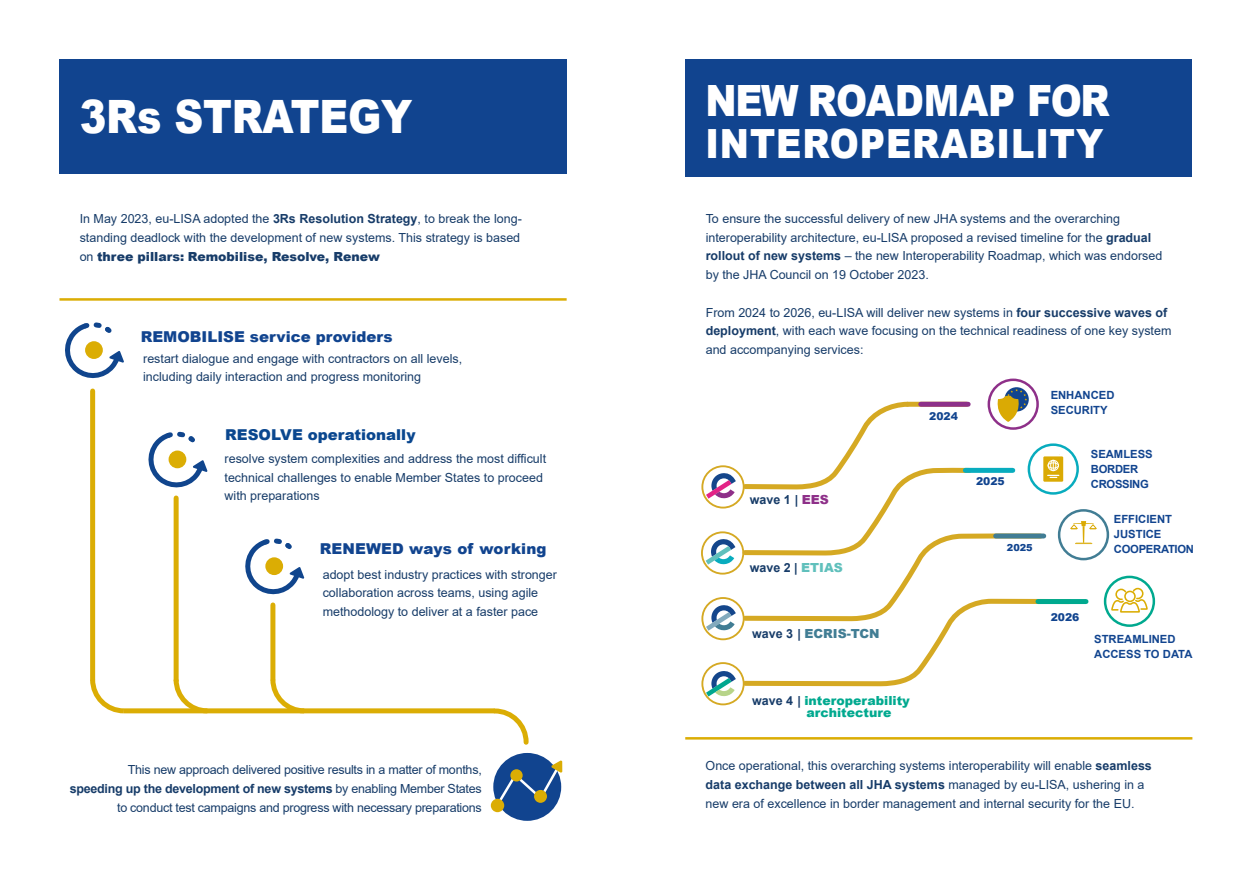
<style>
.page{position:relative;width:1248px;height:886px;background:#fff}
.page>*{position:absolute;margin:0;border:0;box-sizing:border-box;transform-origin:0 0}
.t1{font:900 46px "Arial";letter-spacing:-.005em;color:#fff;scale:.87 1}
.t2{font:900 43.12px "Arial";letter-spacing:-.03em;color:#fff;scale:.87 1}
.t3{font:900 40.25px "Arial";letter-spacing:.025em;color:#fff;scale:.87 1}
.t4{font:900 15px "Arial";color:#11448f}
.t5{font:900 15px "Arial";color:#0a478f}
.t6{font:12.5px/18.8px "Arial";color:#173c69}
.t7{font:12.5px/18.8px "Arial";letter-spacing:-.02em;color:#173c69;text-align:right}
.t8{font:900 12.5px/12.5px "Arial";color:#00a98f}
.t9{font:900 12.5px "Arial";color:#417d94}
.t10{font:700 12.5px "Arial";color:#173c69}
.t11{font:700 12.5px "Arial";color:#173c68}
.t12{font:700 11.25px/15px "Arial";color:#11448f}
.t13{font:700 11.25px/15px "Arial";letter-spacing:-.025em;color:#11448f}
.t14{font:900 10.75px "Arial";color:#11448f}
.t15{font:900 9.62px "Arial";color:#11448f}
.s1{font-weight:700}
.s2{font-weight:900}
.s3{color:#173c69}
.s4{font-weight:900;color:#8e3089}
.s5{color:#173c68}
.s6{font-weight:900;color:#60c0bc}
.s7{font-weight:700;color:#173c69}
.s8{font-weight:700;color:#173c68}
</style>
<div class="page">
<div style="left:90px;top:391px;width:5px;height:288px;background:#dbad04"></div>
<div style="left:174px;top:498px;width:5px;height:183px;background:#dbad04"></div>
<div style="left:270px;top:605px;width:5px;height:74px;background:#dbad04"></div>
<svg style="left:90px;top:674px;width:39px;height:40px"></svg>
<svg style="left:171px;top:674px;width:41px;height:40px"></svg>
<svg style="left:268px;top:674px;width:41px;height:40px"></svg>
<svg style="left:490px;top:708px;width:39px;height:37px"></svg>
<div style="left:124px;top:708px;width:371px;height:5px;background:#dbad04"></div>
<hr style="left:59px;top:298px;width:507px;height:3px;background:#dbad04">
<div style="left:493px;top:753px;width:68px;height:68px;background:#11448f;border-radius:50%"></div>
<div style="left:491px;top:799px;width:13px;height:13px;background:#dbad04;border-radius:50%"></div>
<svg style="left:496px;top:760px;width:67px;height:44px"></svg>
<div style="left:59px;top:59px;width:507px;height:115px;background:#11448f"></div>
<svg style="left:245px;top:538px;width:59px;height:57px"></svg>
<div style="left:265px;top:557px;width:18px;height:18px;background:#dbad04;border-radius:50%"></div>
<svg style="left:148px;top:431px;width:60px;height:57px"></svg>
<div style="left:168px;top:450px;width:18px;height:18px;background:#dbad04;border-radius:50%"></div>
<svg style="left:65px;top:322px;width:59px;height:57px"></svg>
<div style="left:85px;top:341px;width:18px;height:18px;background:#dbad04;border-radius:50%"></div>
<hr style="left:685px;top:737px;width:507px;height:2px;background:#dbad04">
<svg style="left:988px;top:380px;width:49px;height:48px"></svg>
<svg style="left:1004px;top:387px;width:24px;height:24px"></svg>
<svg style="left:1104px;top:577px;width:49px;height:49px"></svg>
<div style="left:1103px;top:576px;width:51px;height:51px;border:2px solid #00a98f;border-radius:50%"></div>
<svg style="left:1110px;top:587px;width:38px;height:40px"></svg>
<div style="left:701px;top:531px;width:43px;height:43px;border:2px solid #d5a923;border-radius:50%"></div>
<div style="left:701px;top:597px;width:43px;height:43px;border:2px solid #d5a923;border-radius:50%"></div>
<div style="left:701px;top:662px;width:43px;height:43px;border:2px solid #d5a923;border-radius:50%"></div>
<div style="left:701px;top:465px;width:43px;height:43px;border:2px solid #d5a923;border-radius:50%"></div>
<svg style="left:705px;top:389px;width:391px;height:307px"></svg>
<div style="left:920px;top:402px;width:48px;height:5px;background:#8e3089"></div>
<div style="left:1037px;top:599px;width:48px;height:5px;background:#00a98f"></div>
<div style="left:995px;top:533px;width:48px;height:5px;background:#417d94"></div>
<div style="left:685px;top:60px;width:506px;height:117px;background:#11448f"></div>
<div style="left:965px;top:468px;width:47px;height:5px;background:#08acbe"></div>
<h1 class="t1" style="left:80px;top:83px;width:384px">3Rs STRATEGY</h1>
<p class="t6" style="left:80px;top:209px;width:443px">In May 2023, eu-LISA adopted the <span class="s1">3Rs Resolution Strategy</span>, to break the long&shy;standing deadlock with the development of new systems. This strategy is based on <span class="s2">three pillars: Remobilise, Resolve, Renew</span></p>
<p class="t4" style="left:141px;top:326px;width:253px">REMOBILISE service providers</p>
<p class="t6" style="left:143px;top:349px;width:320px">restart dialogue and engage with contractors on all levels, including daily interaction and progress monitoring</p>
<p class="t5" style="left:225px;top:424px;width:192px">RESOLVE operationally</p>
<p class="t6" style="left:224px;top:449px;width:323px">resolve system complexities and address the most difficult technical challenges to enable Member States to proceed with preparations</p>
<p class="t4" style="left:320px;top:538px;width:228px">RENEWED ways of working</p>
<p class="t6" style="left:323px;top:565px;width:236px">adopt best industry practices with stronger collaboration across teams, using agile methodology to deliver at a faster pace</p>
<p class="t7" style="left:70px;top:760px;width:413px">This new approach delivered positive results in a matter of months,<br><span class="s1">speeding up the development of new systems</span> by enabling Member States to conduct test campaigns and progress with necessary preparations</p>
<h2 class="t2" style="left:705px;top:69px;width:466px">NEW ROADMAP FOR</h2>
<h3 class="t3" style="left:705px;top:115px;width:458px">INTEROPERABILITY</h3>
<p class="t6" style="left:705px;top:209px;width:458px">To ensure the successful delivery of new JHA systems and the overarching interoperability architecture, eu-LISA proposed a revised timeline for the <span class="s1">gradual rollout of new systems</span> – the new Interoperability Roadmap, which was endorsed by the JHA Council on 19 October 2023.</p>
<p class="t6" style="left:705px;top:303px;width:467px">From 2024 to 2026, eu-LISA will deliver new systems in <span class="s1">four successive waves of deployment</span>, with each wave focusing on the technical readiness of one key system and accompanying services:</p>
<p class="t11" style="left:749px;top:491px;width:81px">wave 1 <span class="s3">|</span> <span class="s4">EES</span></p>
<p class="t10" style="left:749px;top:558px;width:95px">wave 2 <span class="s5">|</span> <span class="s6">ETIAS</span></p>
<p class="t9" style="left:752px;top:624px;width:129px"><span class="s7">wave 3</span> <span class="s8">|</span> ECRIS-TCN</p>
<p class="t8" style="left:806px;top:693px;width:105px;text-indent:-54px"><span class="s7">wave 4</span> <span class="s8">|</span> interoperability architecture</p>
<p class="t14" style="left:929px;top:408px;width:30px">2024</p>
<p class="t14" style="left:976px;top:474px;width:30px">2025</p>
<p class="t15" style="left:1006px;top:540px;width:27px">2025</p>
<p class="t12" style="left:1050px;top:387px;width:65px">ENHANCED<br>SECURITY</p>
<p class="t13" style="left:1090px;top:446px;width:63px">SEAMLESS<br>BORDER<br>CROSSING</p>
<p class="t12" style="left:1113px;top:511px;width:82px">EFFICIENT<br>JUSTICE<br>COOPERATION</p>
<p class="t14" style="left:1050px;top:609px;width:30px">2026</p>
<p class="t12" style="left:1094px;top:632px;width:100px">STREAMLINED<br>ACCESS TO DATA</p>
<p class="t6" style="left:705px;top:756px;width:448px">Once operational, this overarching systems interoperability will enable <span class="s1">seamless data exchange between all JHA systems</span> managed by eu-LISA, ushering in a new era of excellence in border management and internal security for the EU.</p>
</div>
